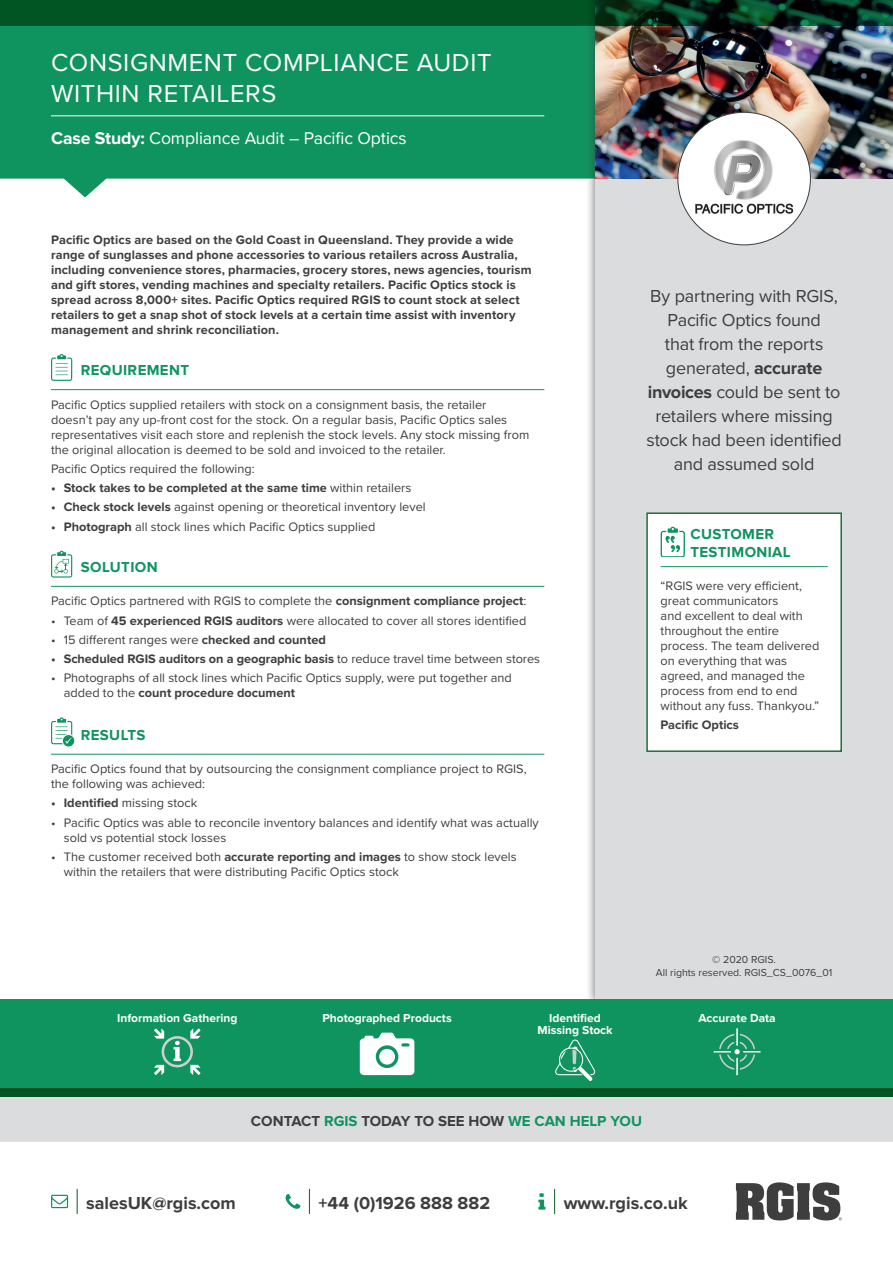
<style>
.page{position:relative;width:893px;height:1263px;background:#fff}
.page>*{position:absolute;margin:0;border:0;box-sizing:border-box;transform-origin:0 0}
.t1{font:25.5px/30.6px "Proxima Nova";letter-spacing:.025em;color:#fff}
.t2{font:18px/24px "Proxima Nova";letter-spacing:-.01em;color:#3e3e3f;text-align:center}
.t3{font:700 18px "Proxima Nova";color:#3e3e3f}
.t4{font:17.7px "Proxima Nova";letter-spacing:-.005em;color:#fff}
.t5{font:700 15px/18px "Proxima Nova";letter-spacing:.025em;color:#10945f}
.t6{font:700 15px "Proxima Nova";color:#3e3e3f}
.t7{font:12.75px/15px "Proxima Nova";color:#3e3e3f}
.t8{font:700 12.75px/15px "Proxima Nova";letter-spacing:.01em;color:#3e3e3f}
.t9{font:700 12px "Proxima Nova";color:#fff}
.t10{font:10.5px/12.6px "Proxima Nova";color:#3e3e3f;text-align:center}
.s1{font-weight:700}
.s2{font-weight:400}
.s3{color:#10945f}
</style>
<div class="page">
<svg style="left:554px;top:1189px;width:1px;height:24px"></svg>
<svg style="left:538px;top:1193px;width:7px;height:16px"></svg>
<svg style="left:77px;top:1189px;width:1px;height:24px"></svg>
<svg style="left:51px;top:1195px;width:17px;height:13px"></svg>
<svg style="left:309px;top:1189px;width:1px;height:24px"></svg>
<svg style="left:286px;top:1194px;width:14px;height:15px"></svg>
<svg style="left:736px;top:1182px;width:106px;height:38px"></svg>
<svg style="left:0;top:26px;width:585px;height:171px;background:#299f70"></svg>
<hr style="left:51px;top:116px;width:493px;height:1px;background:#fff">
<hr style="left:51px;top:389px;width:493px;height:1px;background:#10945f">
<hr style="left:51px;top:586px;width:493px;height:1px;background:#10945f">
<hr style="left:51px;top:754px;width:493px;height:1px;background:#10945f">
<svg style="left:51px;top:354px;width:22px;height:27px"></svg>
<svg style="left:51px;top:551px;width:22px;height:27px"></svg>
<svg style="left:51px;top:717px;width:24px;height:30px"></svg>
<div style="left:585px;top:0;width:308px;height:1010px;background:#3e3e3f;opacity:.75"></div>
<div style="left:595px;top:0;width:298px;height:1001px;background:#dbdcde"></div>
<img style="left:595px;top:26px;width:298px;height:153px">
<svg style="left:0;top:0;width:893px;height:26px;background:#024921"></svg>
<div style="left:0;top:1097px;width:893px;height:45px;background:#dbdcde"></div>
<div style="left:0;top:999px;width:893px;height:98px;background:#10945f"></div>
<div style="left:0;top:1089px;width:893px;height:8px;background:#015523"></div>
<svg style="left:714px;top:1028px;width:46px;height:47px"></svg>
<svg style="left:360px;top:1032px;width:54px;height:43px"></svg>
<div style="left:379px;top:1049px;width:16px;height:16px;background:#fff;border-radius:50%"></div>
<svg style="left:555px;top:1039px;width:41px;height:42px"></svg>
<svg style="left:154px;top:1028px;width:47px;height:47px"></svg>
<div style="left:678px;top:112px;width:132px;height:133px;background:#fff;border-radius:50%"></div>
<img style="left:689px;top:134px;width:110px;height:89px">
<div style="left:647px;top:513px;width:194px;height:238px;background:#fff"></div>
<hr style="left:661px;top:566px;width:167px;height:1px;background:#10945f">
<svg style="left:661px;top:527px;width:24px;height:30px"></svg>
<div style="left:646px;top:512px;width:196px;height:240px;border:2px solid #216d3f"></div>
<h1 class="t1" style="left:51px;top:46px;width:442px">CONSIGNMENT COMPLIANCE AUDIT<br>WITHIN RETAILERS</h1>
<h3 class="t4" style="left:51px;top:125px;width:357px"><span class="s1">Case Study:</span> Compliance Audit – Pacific Optics</h3>
<p class="t8" style="left:51px;top:233px;width:482px">Pacific Optics are based on the Gold Coast in Queensland. They provide a wide range of sunglasses and phone accessories to various retailers across Australia, including convenience stores, pharmacies, grocery stores, news agencies, tourism and gift stores, vending machines and specialty retailers. Pacific Optics stock is spread across 8,000+ sites. Pacific Optics required RGIS to count stock at select retailers to get a snap shot of stock levels at a certain time assist with inventory management and shrink reconciliation.</p>
<p class="t5" style="left:81px;top:362px;width:110px">REQUIREMENT</p>
<p class="t7" style="left:51px;top:396px;width:480px">Pacific Optics supplied retailers with stock on a consignment basis, the retailer doesn’t pay any up-front cost for the stock. On a regular basis, Pacific Optics sales representatives visit each store and replenish the stock levels. Any stock missing from the original allocation is deemed to be sold and invoiced to the retailer.</p>
<p class="t7" style="left:51px;top:461px;width:205px">Pacific Optics required the following:</p>
<p class="t8" style="left:51px;top:481px;width:362px">• Stock takes to be completed at the same time <span class="s2">within retailers</span></p>
<p class="t7" style="left:51px;top:499px;width:376px"><span class="s1">• Check stock levels</span> against opening or theoretical inventory level</p>
<p class="t7" style="left:51px;top:518px;width:326px"><span class="s1">• Photograph</span> all stock lines which Pacific Optics supplied</p>
<p class="t5" style="left:81px;top:558px;width:78px">SOLUTION</p>
<p class="t7" style="left:51px;top:593px;width:477px">Pacific Optics partnered with RGIS to complete the <span class="s1">consignment compliance project</span>:</p>
<p class="t7" style="left:51px;top:612px;width:477px">• Team of <span class="s1">45 experienced RGIS auditors</span> were allocated to cover all stores identified</p>
<p class="t7" style="left:51px;top:631px;width:276px">• 15 different ranges were <span class="s1">checked and counted</span></p>
<p class="t8" style="left:51px;top:652px;width:491px">• Scheduled RGIS auditors on a geographic basis <span class="s2">to reduce travel time between stores</span></p>
<p class="t7" style="left:64px;top:670px;width:450px;text-indent:-13px">• Photographs of all stock lines which Pacific Optics supply, were put together and added to the <span class="s1">count procedure document</span></p>
<p class="t5" style="left:81px;top:727px;width:66px">RESULTS</p>
<p class="t7" style="left:51px;top:761px;width:477px">Pacific Optics found that by outsourcing the consignment compliance project to RGIS, the following was achieved:</p>
<p class="t7" style="left:51px;top:795px;width:148px"><span class="s1">• Identified</span> missing stock</p>
<p class="t7" style="left:64px;top:814px;width:476px;text-indent:-13px">• Pacific Optics was able to reconcile inventory balances and identify what was actually sold vs potential stock losses</p>
<p class="t7" style="left:64px;top:849px;width:454px;text-indent:-13px">• The customer received both <span class="s1">accurate reporting and images</span> to show stock levels within the retailers that were distributing Pacific Optics stock</p>
<h2 class="t2" style="left:646px;top:283px;width:197px">By partnering with RGIS,<br>Pacific Optics found<br>that from the reports generated, <span class="s1">accurate invoices</span> could be sent to retailers where missing stock had been identified and assumed sold</h2>
<p class="t5" style="left:690px;top:526px;width:102px">CUSTOMER<br>TESTIMONIAL</p>
<p class="t7" style="left:661px;top:578px;width:160px">“RGIS were very efficient, great communicators<br>and excellent to deal with throughout the entire process. The team delivered on everything that was agreed, and managed the process from end to end without any fuss. Thankyou.”</p>
<p class="t8" style="left:661px;top:718px;width:80px">Pacific Optics</p>
<p class="t10" style="left:656px;top:953px;width:178px">© 2020 RGIS.<br>All rights reserved. RGIS_CS_0076_01</p>
<p class="t9" style="left:117px;top:1011px;width:122px">Information Gathering</p>
<p class="t9" style="left:322px;top:1011px;width:131px">Photographed Products</p>
<p class="t9" style="left:549px;top:1011px;width:53px">Identified</p>
<p class="t9" style="left:698px;top:1011px;width:79px">Accurate Data</p>
<p class="t9" style="left:537px;top:1023px;width:77px">Missing Stock</p>
<p class="t6" style="left:251px;top:1112px;width:393px">CONTACT <span class="s3">RGIS</span> TODAY TO SEE HOW <span class="s3">WE CAN HELP YOU</span></p>
<h2 class="t3" style="left:86px;top:1192px;width:151px">salesUK@rgis.com</h2>
<h2 class="t3" style="left:319px;top:1192px;width:173px">+44 (0)1926 888 882</h2>
<h2 class="t3" style="left:564px;top:1192px;width:126px">www.rgis.co.uk</h2>
</div>
